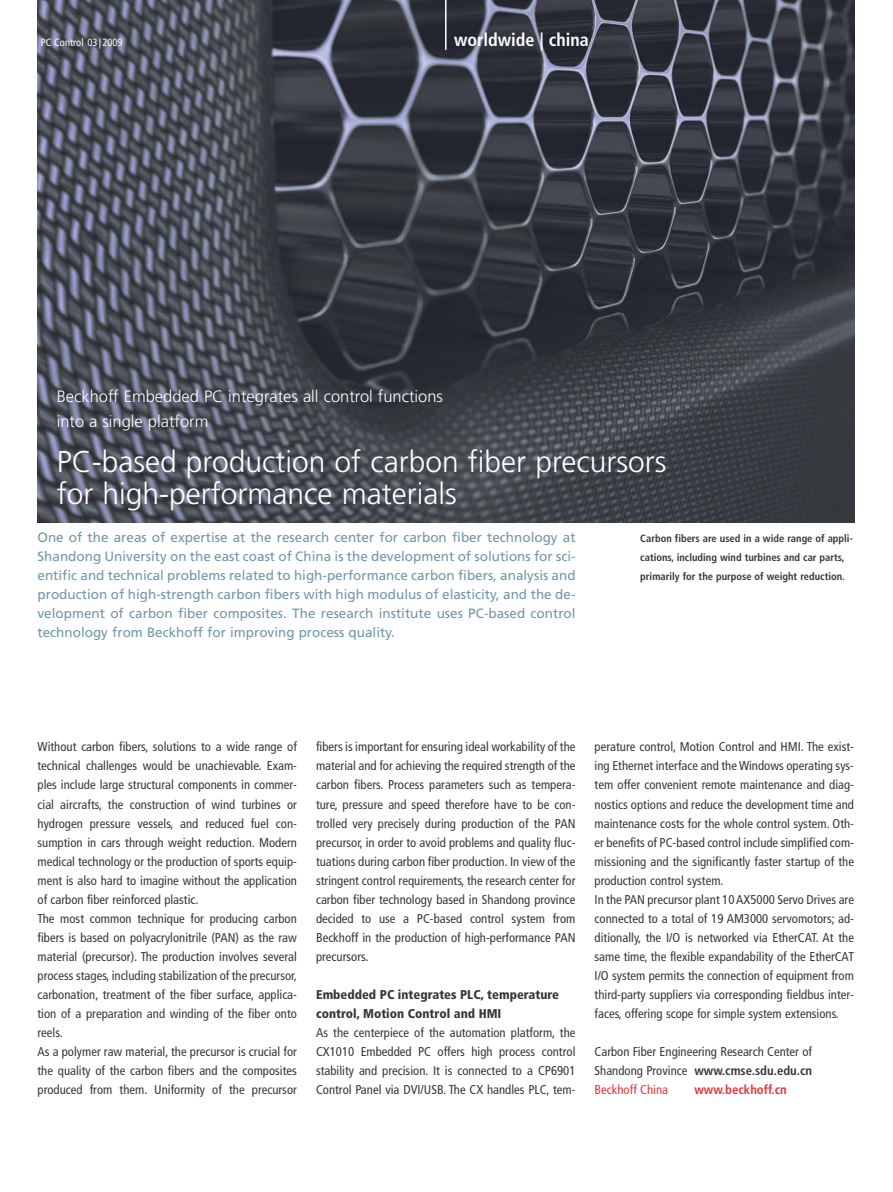
<style>
.page{position:relative;width:893px;height:1192px;background:#fff}
.page>*{position:absolute;margin:0;border:0;box-sizing:border-box;transform-origin:0 0}
.t1{font:300 30px/31.5px "Frutiger";color:#fff}
.t2{font:700 condensed 18px "Frutiger";color:#fff}
.t3{font:300 16.5px/25.5px "Frutiger";color:#fff}
.t4{font:13.5px/19px "Frutiger";color:#7396a6;text-align:justify}
.t5{font:condensed 12.75px/19px "Frutiger";color:#363739;text-align:justify}
.t6{font:900 condensed 12.75px/19px "Frutiger";color:#363739}
.t7{font:700 condensed 12.75px "Frutiger";color:#e83436}
.t8{font:700 condensed 10.5px/19px "Frutiger";color:#363739}
.t9{font:condensed 10.5px "Frutiger";color:#fff}
.s1{font-weight:700}
.s2{color:#e83436}
</style>
<div class="page">
<svg style="left:37px;top:0;width:818px;height:523px;background:#40444e"></svg>
<p class="t9" style="left:41px;top:38px;width:83px">PC Control 03 | 2009</p>
<h2 class="t2" style="left:454px;top:33px;width:136px">worldwide | china</h2>
<p class="t3" style="left:57px;top:384px;width:388px">Beckhoff Embedded PC integrates all control functions into a single platform</p>
<h1 class="t1" style="left:57px;top:448px;width:611px">PC-based production of carbon fiber precursors for high-performance materials</h1>
<p class="t4" style="left:38px;top:528px;width:540px">One of the areas of expertise at the research center for carbon fiber technology at Shandong University on the east coast of China is the development of solutions for sci&shy;entific and technical problems related to high-performance carbon fibers, analysis and production of high-strength carbon fibers with high modulus of elasticity, and the de&shy;velopment of carbon fiber composites. The research institute uses PC-based control technology from Beckhoff for improving process quality.</p>
<p class="t8" style="left:640px;top:529px;width:214px">Carbon fibers are used in a wide range of appli&shy;cations, including wind turbines and car parts, primarily for the purpose of weight reduction.</p>
<p class="t5" style="left:38px;top:738px;width:261px;text-align:left">Without carbon fibers, solutions to a wide range of technical challenges would be unachievable. Exam&shy;ples include large structural components in commer&shy;cial aircrafts, the construction of wind turbines or hydrogen pressure vessels, and reduced fuel con&shy;sumption in cars through weight reduction. Modern medical technology or the production of sports equip&shy;ment is also hard to imagine without the application of carbon fiber reinforced plastic.<br>The most common technique for producing carbon fibers is based on polyacrylonitrile (PAN) as the raw material (precursor). The production involves several process stages, including stabilization of the precursor, carbonation, treatment of the fiber surface, applica&shy;tion of a preparation and winding of the fiber onto reels.<br>As a polymer raw material, the precursor is crucial for the quality of the carbon fibers and the composites produced from them. Uniformity of the precursor</p>
<p class="t5" style="left:316px;top:738px;width:261px">fibers is important for ensuring ideal workability of the material and for achieving the required strength of the carbon fibers. Process parameters such as tempera&shy;ture, pressure and speed therefore have to be con&shy;trolled very precisely during production of the PAN precursor, in order to avoid problems and quality fluc&shy;tuations during carbon fiber production. In view of the stringent control requirements, the research center for carbon fiber technology based in Shandong province decided to use a PC-based control system from Beckhoff in the production of high-performance PAN precursors.</p>
<p class="t6" style="left:316px;top:986px;width:244px">Embedded PC integrates PLC, temperature control, Motion Control and HMI</p>
<p class="t5" style="left:316px;top:1024px;width:261px">As the centerpiece of the automation platform, the CX1010 Embedded PC offers high process control stability and precision. It is connected to a CP6901<br>Control Panel via DVI/USB. The CX handles PLC, tem-</p>
<p class="t5" style="left:595px;top:738px;width:261px;text-align:left">perature control, Motion Control and HMI. The exist&shy;ing Ethernet interface and the Windows operating sys&shy;tem offer convenient remote maintenance and diag&shy;nostics options and reduce the development time and maintenance costs for the whole control system. Oth&shy;er benefits of PC-based control include simplified com&shy;missioning and the significantly faster startup of the production control system.<br>In the PAN precursor plant 10 AX5000 Servo Drives are connected to a total of 19 AM3000 servomotors; ad&shy;ditionally, the I/O is networked via EtherCAT. At the same time, the flexible expandability of the EtherCAT I/O system permits the connection of equipment from third-party suppliers via corresponding fieldbus inter&shy;faces, offering scope for simple system extensions.</p>
<p class="t5" style="left:595px;top:1043px;width:219px">Carbon Fiber Engineering Research Center of Shandong Province <span class="s1">www.cmse.sdu.edu.cn </span><span class="s2">Beckhoff China</span></p>
<p class="t7" style="left:694px;top:1084px;width:94px">www.beckhoff.cn</p>
</div>
